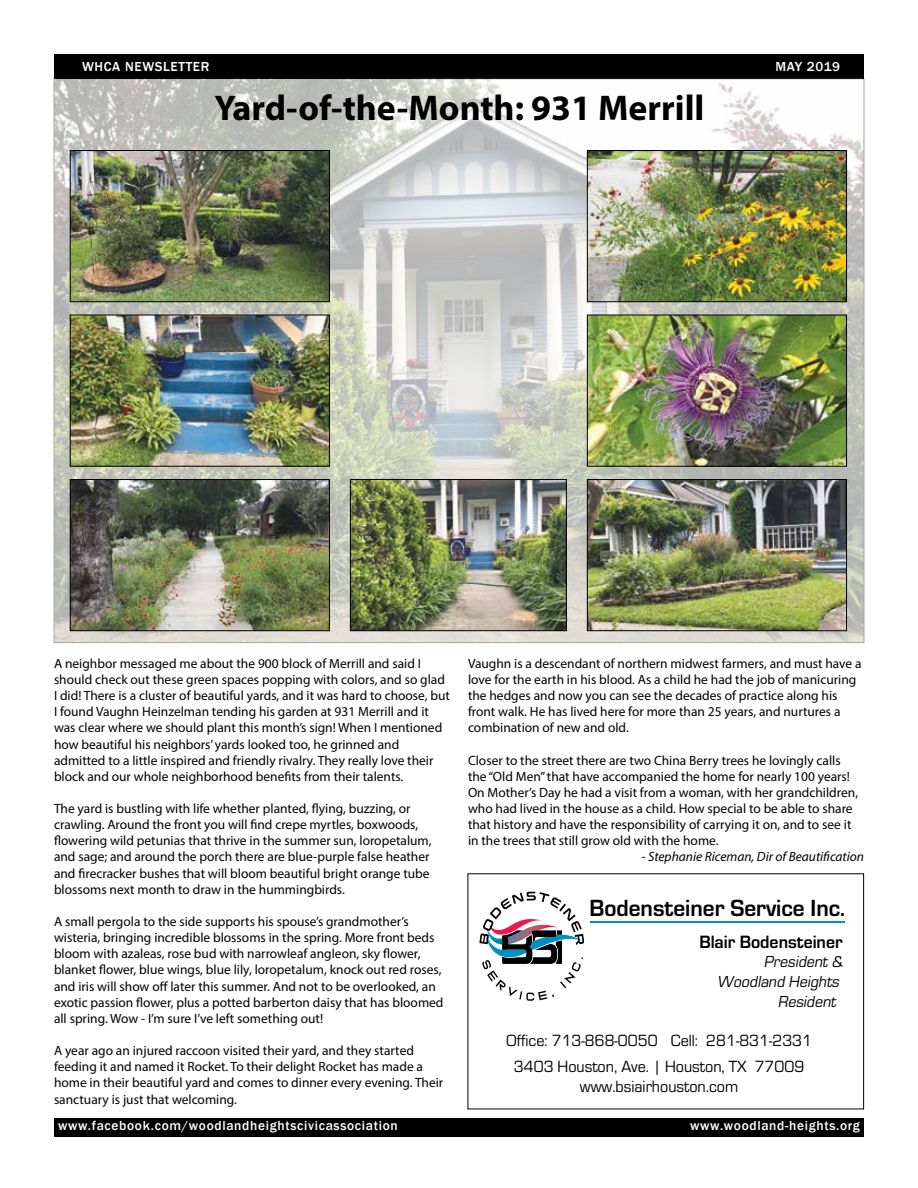
<style>
.page{position:relative;width:918px;height:1188px;background:#fff}
.page>*{position:absolute;margin:0;border:0;box-sizing:border-box;transform-origin:0 0}
.t1{font:700 35.85px "Myriad Pro";color:#000}
.t2{font:700 24.3px "Eurostile";color:#000;scale:.96 1}
.t3{font:700 18.45px "Eurostile";color:#000;scale:.96 1}
.t4{font:16.8px/26.4px "Eurostile";color:#000;text-align:center;scale:.96 1}
.t5{font:italic 16.5px "Eurostile";color:#000;scale:.96 1}
.t6{font:13.5px/16.2px "Myriad Pro";color:#000}
.t7{font:500 13.5px "Franklin Gothic";letter-spacing:.05em;color:#fff}
.t8{font:italic 13.5px "Myriad Pro";color:#000}
</style>
<div class="page">
<div style="left:54px;top:54px;width:810px;height:25px;background:#000"></div>
<div style="left:54px;top:1118px;width:810px;height:19px;background:#000"></div>
<img style="left:56px;top:80px;width:806px;height:561px">
<svg style="left:479px;top:892px;width:105px;height:109px"></svg>
<hr style="left:590px;top:921px;width:255px;height:2px;background:#008fc5">
<img style="left:72px;top:152px;width:256px;height:148px">
<div style="left:70px;top:150px;width:260px;height:152px;border:1px solid #000"></div>
<img style="left:72px;top:317px;width:256px;height:148px">
<div style="left:70px;top:315px;width:260px;height:152px;border:1px solid #000"></div>
<img style="left:72px;top:481px;width:256px;height:148px">
<div style="left:70px;top:479px;width:260px;height:152px;border:1px solid #000"></div>
<img style="left:589px;top:152px;width:256px;height:148px">
<div style="left:587px;top:150px;width:260px;height:152px;border:1px solid #000"></div>
<img style="left:589px;top:317px;width:256px;height:148px">
<div style="left:587px;top:315px;width:260px;height:152px;border:1px solid #000"></div>
<img style="left:589px;top:481px;width:256px;height:148px">
<div style="left:587px;top:479px;width:260px;height:152px;border:1px solid #000"></div>
<img style="left:352px;top:481px;width:213px;height:148px">
<div style="left:350px;top:479px;width:217px;height:152px;border:1px solid #000"></div>
<p class="t7" style="left:82px;top:58px;width:129px">WHCA NEWSLETTER</p>
<p class="t7" style="left:776px;top:58px;width:66px">MAY 2019</p>
<h1 class="t1" style="left:214px;top:85px;width:492px">Yard-of-the-Month: 931 Merrill</h1>
<p class="t6" style="left:54px;top:655px;width:398px">A neighbor messaged me about the 900 block of Merrill and said I should check out these green spaces popping with colors, and so glad I did! There is a cluster of beautiful yards, and it was hard to choose, but I found Vaughn Heinzelman tending his garden at 931 Merrill and it was clear where we should plant this month’s sign! When I mentioned how beautiful his neighbors’ yards looked too, he grinned and admitted to a little inspired and friendly rivalry. They really love their block and our whole neighborhood benefits from their talents.</p>
<p class="t6" style="left:54px;top:800px;width:379px">The yard is bustling with life whether planted, flying, buzzing, or crawling. Around the front you will find crepe myrtles, boxwoods, flowering wild petunias that thrive in the summer sun, loropetalum, and sage; and around the porch there are blue-purple false heather and firecracker bushes that will bloom beautiful bright orange tube blossoms next month to draw in the hummingbirds.</p>
<p class="t6" style="left:54px;top:913px;width:391px">A small pergola to the side supports his spouse’s grandmother’s wisteria, bringing incredible blossoms in the spring. More front beds bloom with azaleas, rose bud with narrowleaf angleon, sky flower, blanket flower, blue wings, blue lily, loropetalum, knock out red roses, and iris will show off later this summer. And not to be overlooked, an exotic passion flower, plus a potted barberton daisy that has bloomed all spring. Wow - I’m sure I’ve left something out!</p>
<p class="t6" style="left:54px;top:1042px;width:391px">A year ago an injured raccoon visited their yard, and they started feeding it and named it Rocket. To their delight Rocket has made a home in their beautiful yard and comes to dinner every evening. Their sanctuary is just that welcoming.</p>
<p class="t6" style="left:468px;top:655px;width:395px">Vaughn is a descendant of northern midwest farmers, and must have a love for the earth in his blood. As a child he had the job of manicuring the hedges and now you can see the decades of practice along his front walk. He has lived here for more than 25 years, and nurtures a combination of new and old.</p>
<p class="t6" style="left:468px;top:752px;width:392px">Closer to the street there are two China Berry trees he lovingly calls the “Old Men” that have accompanied the home for nearly 100 years!<br>On Mother’s Day he had a visit from a woman, with her grandchildren, who had lived in the house as a child. How special to be able to share that history and have the responsibility of carrying it on, and to see it in the trees that still grow old with the home.</p>
<p class="t8" style="left:642px;top:849px;width:224px">- Stephanie Riceman, Dir of Beautification</p>
<h2 class="t2" style="left:590px;top:890px;width:268px">Bodensteiner Service Inc.</h2>
<h3 class="t3" style="left:699px;top:929px;width:151px">Blair Bodensteiner</h3>
<p class="t5" style="left:764px;top:950px;width:87px">President&amp;</p>
<p class="t5" style="left:717px;top:970px;width:132px">Woodland Heights</p>
<p class="t5" style="left:778px;top:990px;width:66px">Resident</p>
<p class="t4" style="left:506px;top:1026px;width:320px">Office: 713-868-0050 Cell: 281-831-2331<br>3403 Houston, Ave. | Houston, TX 77009</p>
<p class="t4" style="left:580px;top:1073px;width:166px">www.bsiairhouston.com</p>
<p class="t7" style="left:58px;top:1118px;width:341px">www.facebook.com/woodlandheightscivicassociation</p>
<p class="t7" style="left:690px;top:1118px;width:171px">www.woodland-heights.org</p>
</div>
